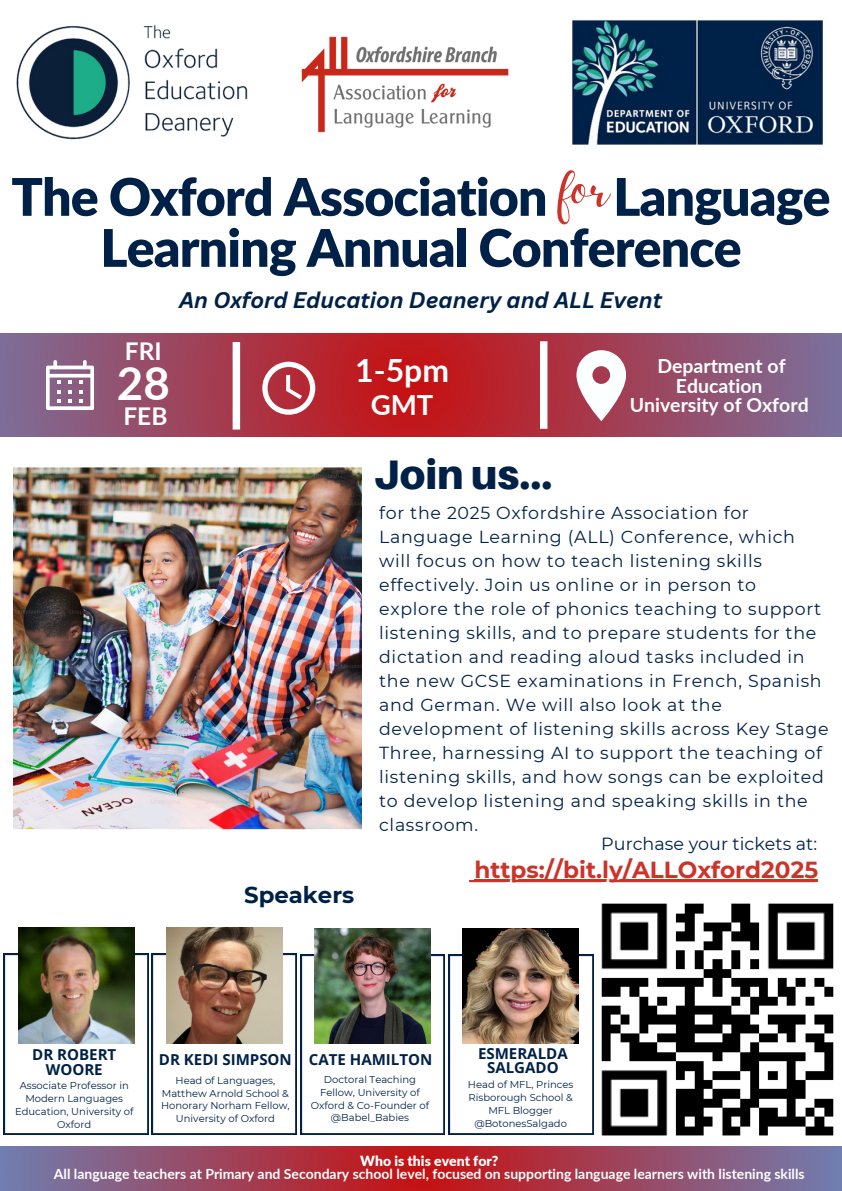
<style>
.page{position:relative;width:842px;height:1191px;background:#fff}
.page>*{position:absolute;margin:0;border:0;box-sizing:border-box;transform-origin:0 0}
.t1{font:59.9px "Daydream";color:#cb342a}
.t2{font:900 51.8px/51px "Lato";letter-spacing:-.015em;color:#002147}
.t3{font:700 45.6px "Lato";color:#fff}
.t4{font:900 41.2px "Aileron";color:#002147}
.t5{font:700 32px "Lato";color:#fff}
.t6{font:700 24.4px "Lato";color:#fff}
.t7{font:700 23.2px "Montserrat";color:#cb342a}
.t8{font:700 22.8px "Montserrat";color:#002147}
.t9{font:italic 700 22px "Canva Sans";color:#002147}
.t10{font:700 19.4px/19.5px "Lato";color:#fff;text-align:center}
.t11{font:17.6px "Montserrat";color:#002147}
.t12{font:17.4px/24px "Montserrat";letter-spacing:.04em;color:#002147}
.t13{font:700 15.1px/14.6px "Open Sans";color:#002147;text-align:center}
.t14{font:700 14px "Lato";color:#fff}
.t15{font:900 14px "Lato";color:#fff}
.t16{font:10px/12.8px "Montserrat";color:#002147;text-align:center}
</style>
<div class="page">
<img style="left:572px;top:21px;width:250px;height:123px">
<img style="left:16px;top:25px;width:232px;height:115px">
<img style="left:301px;top:36px;width:208px;height:97px">
<img style="left:14px;top:467px;width:347px;height:362px">
<img style="left:601px;top:903px;width:233px;height:233px">
<img style="left:4px;top:953px;width:145px;height:180px">
<img style="left:18px;top:927px;width:116px;height:116px">
<svg style="left:0;top:1146px;width:842px;height:44px;background:#9b4660"></svg>
<svg style="left:469px;top:880px;width:346px;height:2px"></svg>
<hr style="left:474px;top:879px;width:344px;height:2px;background:#cb342a">
<svg style="left:0;top:333px;width:842px;height:103px;background:#a04057"></svg>
<svg style="left:46px;top:360px;width:48px;height:50px"></svg>
<svg style="left:262px;top:361px;width:53px;height:53px"></svg>
<svg style="left:576px;top:350px;width:50px;height:71px"></svg>
<div style="left:233px;top:342px;width:7px;height:87px;background:#fff"></div>
<div style="left:540px;top:341px;width:7px;height:88px;background:#fff"></div>
<img style="left:152px;top:953px;width:145px;height:180px">
<img style="left:166px;top:927px;width:117px;height:116px">
<img style="left:300px;top:954px;width:145px;height:180px">
<img style="left:314px;top:928px;width:117px;height:115px">
<img style="left:448px;top:953px;width:145px;height:181px">
<img style="left:463px;top:928px;width:116px;height:115px">
<p class="t1" style="left:559px;top:152px;width:53px">for</p>
<h6 class="t2" style="left:11px;top:170px;width:538px">The Oxford Association</h6>
<h6 class="t2" style="left:100px;top:170px;width:732px;text-indent:513px">Language<br>Learning Annual Conference</h6>
<p class="t9" style="left:179px;top:284px;width:484px">An Oxford Education Deanery and ALL Event</p>
<p class="t6" style="left:125px;top:336px;width:38px">FRI</p>
<h3 class="t3" style="left:117px;top:355px;width:54px">28</h3>
<p class="t6" style="left:123px;top:401px;width:45px">FEB</p>
<h5 class="t5" style="left:355px;top:350px;width:95px">1-5pm</h5>
<h4 class="t10" style="left:657px;top:356px;width:130px">Department of<br>Education</h4>
<p class="t10" style="left:630px;top:395px;width:180px">University of Oxford</p>
<p class="t4" style="left:373px;top:449px;width:180px">Join us...</p>
<p class="t12" style="left:379px;top:501px;width:451px">for the 2025 Oxfordshire Association for Language Learning (ALL) Conference, which will focus on how to teach listening skills effectively. Join us online or in person to explore the role of phonics teaching to support listening skills, and to prepare students for the dictation and reading aloud tasks included in the new GCSE examinations in French, Spanish and German. We will also look at the development of listening skills across Key Stage Three, harnessing AI to support the teaching of listening skills, and how songs can be exploited to develop listening and speaking skills in the classroom.</p>
<h1 class="t11" style="left:601px;top:833px;width:217px">Purchase your tickets at:</h1>
<p class="t8" style="left:244px;top:881px;width:112px">Speakers</p>
<p class="t7" style="left:474px;top:855px;width:345px">https://bit.ly/ALLOxford2025</p>
<p class="t13" style="left:32px;top:1046px;width:86px">DR ROBERT<br>WOORE</p>
<p class="t16" style="left:15px;top:1079px;width:120px">Associate Professor in<br>Modern Languages<br>Education, University of<br>Oxford</p>
<h2 class="t13" style="left:159px;top:1051px;width:134px">DR KEDI SIMPSON</h2>
<p class="t16" style="left:161px;top:1073px;width:130px">Head of Languages,<br>Matthew Arnold School &amp;<br>Honorary Norham Fellow,<br>University of Oxford</p>
<p class="t13" style="left:309px;top:1051px;width:125px">CATE HAMILTON</p>
<p class="t16" style="left:311px;top:1073px;width:120px">Doctoral Teaching<br>Fellow, University of<br>Oxford &amp; Co-Founder of @Babel_Babies</p>
<p class="t13" style="left:478px;top:1045px;width:91px">ESMERALDA<br>SALGADO</p>
<p class="t16" style="left:468px;top:1078px;width:107px">Head of MFL, Princes<br>Risborough School &amp;<br>MFL Blogger @BotonesSalgado</p>
<h4 class="t15" style="left:360px;top:1152px;width:140px">Who is this event for?</h4>
<h6 class="t14" style="left:54px;top:1165px;width:752px">All language teachers at Primary and Secondary school level, focused on supporting language learners with listening skills</h6>
</div>
